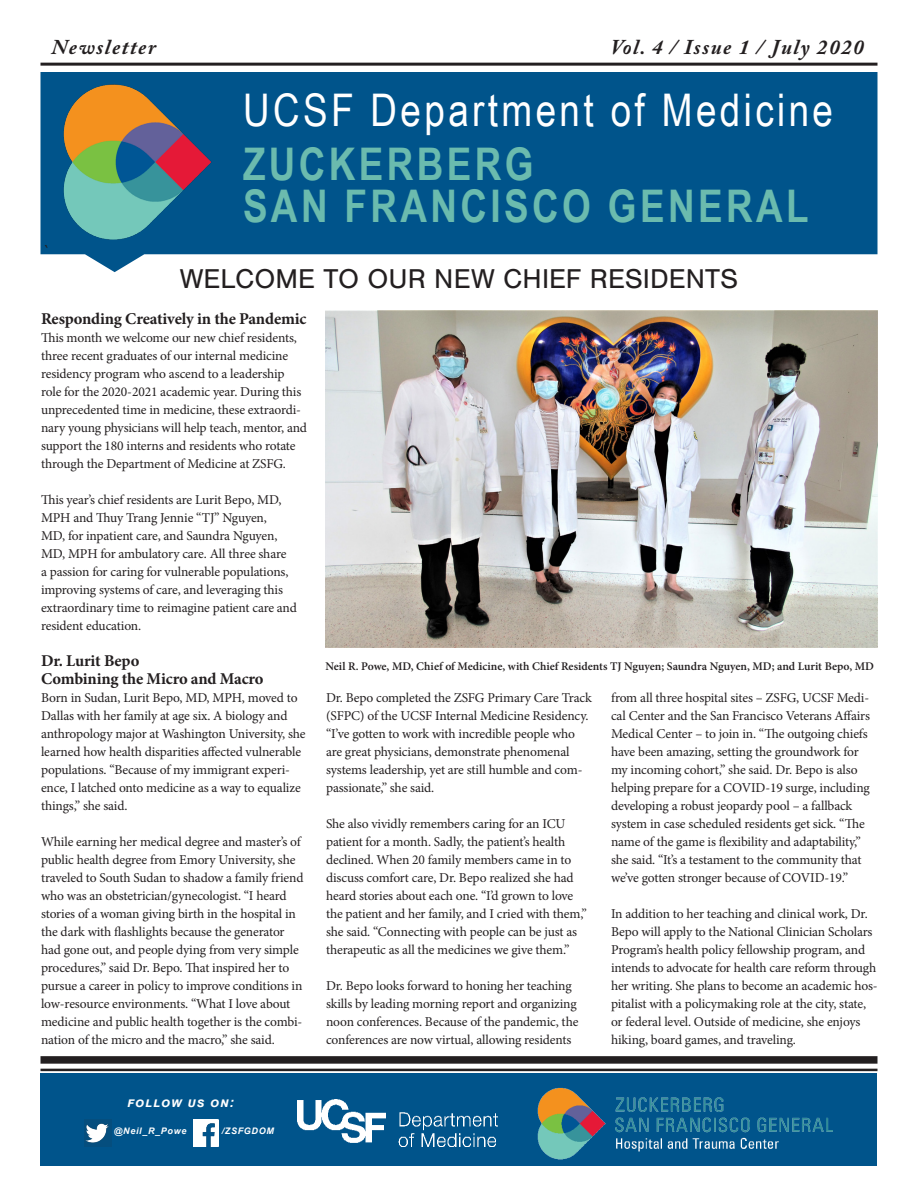
<style>
.page{position:relative;width:918px;height:1188px;background:#fff}
.page>*{position:absolute;margin:0;border:0;box-sizing:border-box;transform-origin:0 0}
.t1{font:700 45px/42px "Arial Narrow";letter-spacing:.075em;color:#6bbbae}
.t2{font:45px "Arial Narrow";letter-spacing:.075em;color:#fff}
.Subhead{font:28.2px "Nimbus San";letter-spacing:.005em;color:#231f20}
.t3{font:italic 700 21px "Adobe Caslon Pro";letter-spacing:.075em;color:#231f20}
.t4{font:18px "Minion Pro";color:#231f20}
.Body_Text{font:700 16.5px "Minion Pro";letter-spacing:-.01em;color:#231f20}
.Body_Text-2{font:13.5px/18px "Minion Pro";letter-spacing:-.01em;color:#231f20}
.t5{font:italic 700 13.5px "Arial";color:#fff}
.t6{font:600 11.7px "Minion Pro";color:#231f20}
.t7{font:italic 700 9px "Arial";letter-spacing:.075em;color:#fff}
</style>
<div class="page">
<hr style="left:40px;top:63px;width:838px;height:3px;background:#231f20">
<svg style="left:40px;top:72px;width:838px;height:200px;background:#1b6697"></svg>
<img style="left:40px;top:72px;width:184px;height:180px">
<div style="left:40px;top:1056px;width:838px;height:8px;background:#231f20"></div>
<hr style="left:40px;top:1069px;width:838px;height:2px;background:#231f20">
<div style="left:40px;top:1074px;width:838px;height:92px;background:#00548b"></div>
<img style="left:484px;top:1087px;width:348px;height:73px">
<img style="left:298px;top:1100px;width:199px;height:46px">
<img style="left:84px;top:1120px;width:27px;height:26px">
<img style="left:194px;top:1120px;width:24px;height:26px">
<img style="left:326px;top:310px;width:552px;height:338px">
<p class="t3" style="left:52px;top:34px;width:106px">Newsletter</p>
<p class="t3" style="left:611px;top:34px;width:255px">Vol. 4 / Issue 1 / July 2020</p>
<p class="t2" style="left:243px;top:77px;width:592px">UCSF Department of Medicine</p>
<p class="t1" style="left:243px;top:141px;width:567px">ZUCKERBERG<br>SAN FRANCISCO GENERAL</p>
<p class="t4" style="left:43px;top:239px;width:9px">`</p>
<p class="Subhead" style="left:180px;top:263px;width:560px">WELCOME TO OUR NEW CHIEF RESIDENTS</p>
<p class="Body_Text" style="left:41px;top:307px;width:267px">Responding Creatively in the Pandemic</p>
<p class="Body_Text-2" style="left:41px;top:329px;width:268px">This month we welcome our new chief residents, three recent graduates of our internal medicine residency program who ascend to a leadership role for the 2020-2021 academic year. During this unprecedented time in medicine, these extraordi&shy;nary young physicians will help teach, mentor, and support the 180 interns and residents who rotate through the Department of Medicine at ZSFG.</p>
<p class="Body_Text-2" style="left:41px;top:491px;width:257px">This year’s chief residents are Lurit Bepo, MD, MPH and Thuy Trang Jennie “TJ” Nguyen,<br>MD, for inpatient care, and Saundra Nguyen, MD, MPH for ambulatory care. All three share<br>a passion for caring for vulnerable populations, improving systems of care, and leveraging this extraordinary time to reimagine patient care and resident education.</p>
<p class="Body_Text" style="left:41px;top:649px;width:100px">Dr. Lurit Bepo</p>
<p class="Body_Text" style="left:41px;top:667px;width:224px">Combining the Micro and Macro</p>
<p class="Body_Text-2" style="left:41px;top:689px;width:266px">Born in Sudan, Lurit Bepo, MD, MPH, moved to Dallas with her family at age six. A biology and anthropology major at Washington University, she learned how health disparities affected vulnerable populations. “Because of my immigrant experi&shy;ence, I latched onto medicine as a way to equalize things,” she said.</p>
<p class="Body_Text-2" style="left:41px;top:833px;width:264px">While earning her medical degree and master’s of public health degree from Emory University, she traveled to South Sudan to shadow a family friend who was an obstetrician/gynecologist. “I heard stories of a woman giving birth in the hospital in the dark with flashlights because the generator had gone out, and people dying from very simple procedures,” said Dr. Bepo. That inspired her to pursue a career in policy to improve conditions in low-resource environments. “What I love about medicine and public health together is the combi&shy;nation of the micro and the macro,” she said.</p>
<p class="t6" style="left:326px;top:658px;width:550px">Neil R. Powe, MD, Chief of Medicine, with Chief Residents TJ Nguyen; Saundra Nguyen, MD; and Lurit Bepo, MD</p>
<p class="Body_Text-2" style="left:326px;top:689px;width:267px">Dr. Bepo completed the ZSFG Primary Care Track (SFPC) of the UCSF Internal Medicine Residency. “I’ve gotten to work with incredible people who are great physicians, demonstrate phenomenal systems leadership, yet are still humble and com&shy;passionate,” she said.</p>
<p class="Body_Text-2" style="left:326px;top:815px;width:262px">She also vividly remembers caring for an ICU patient for a month. Sadly, the patient’s health declined. When 20 family members came in to discuss comfort care, Dr. Bepo realized she had heard stories about each one. “I’d grown to love the patient and her family, and I cried with them,” she said. “Connecting with people can be just as therapeutic as all the medicines we give them.”</p>
<p class="Body_Text-2" style="left:326px;top:977px;width:254px">Dr. Bepo looks forward to honing her teaching skills by leading morning report and organizing noon conferences. Because of the pandemic, the conferences are now virtual, allowing residents</p>
<p class="Body_Text-2" style="left:611px;top:689px;width:260px">from all three hospital sites – ZSFG, UCSF Medi&shy;cal Center and the San Francisco Veterans Affairs Medical Center – to join in. “The outgoing chiefs have been amazing, setting the groundwork for my incoming cohort,” she said. Dr. Bepo is also helping prepare for a COVID-19 surge, including developing a robust jeopardy pool – a fallback system in case scheduled residents get sick. “The name of the game is flexibility and adaptability,” she said. “It’s a testament to the community that we’ve gotten stronger because of COVID-19.”</p>
<p class="Body_Text-2" style="left:611px;top:905px;width:268px">In addition to her teaching and clinical work, Dr.<br>Bepo will apply to the National Clinician Scholars Program’s health policy fellowship program, and intends to advocate for health care reform through her writing. She plans to become an academic hos&shy;pitalist with a policymaking role at the city, state, or federal level. Outside of medicine, she enjoys hiking, board games, and traveling.</p>
<p class="t5" style="left:127px;top:1093px;width:109px">Follow us on:</p>
<p class="t7" style="left:114px;top:1125px;width:74px">@Neil_R_Powe</p>
<p class="t7" style="left:222px;top:1125px;width:54px">/ZSFGDOM</p>
</div>
